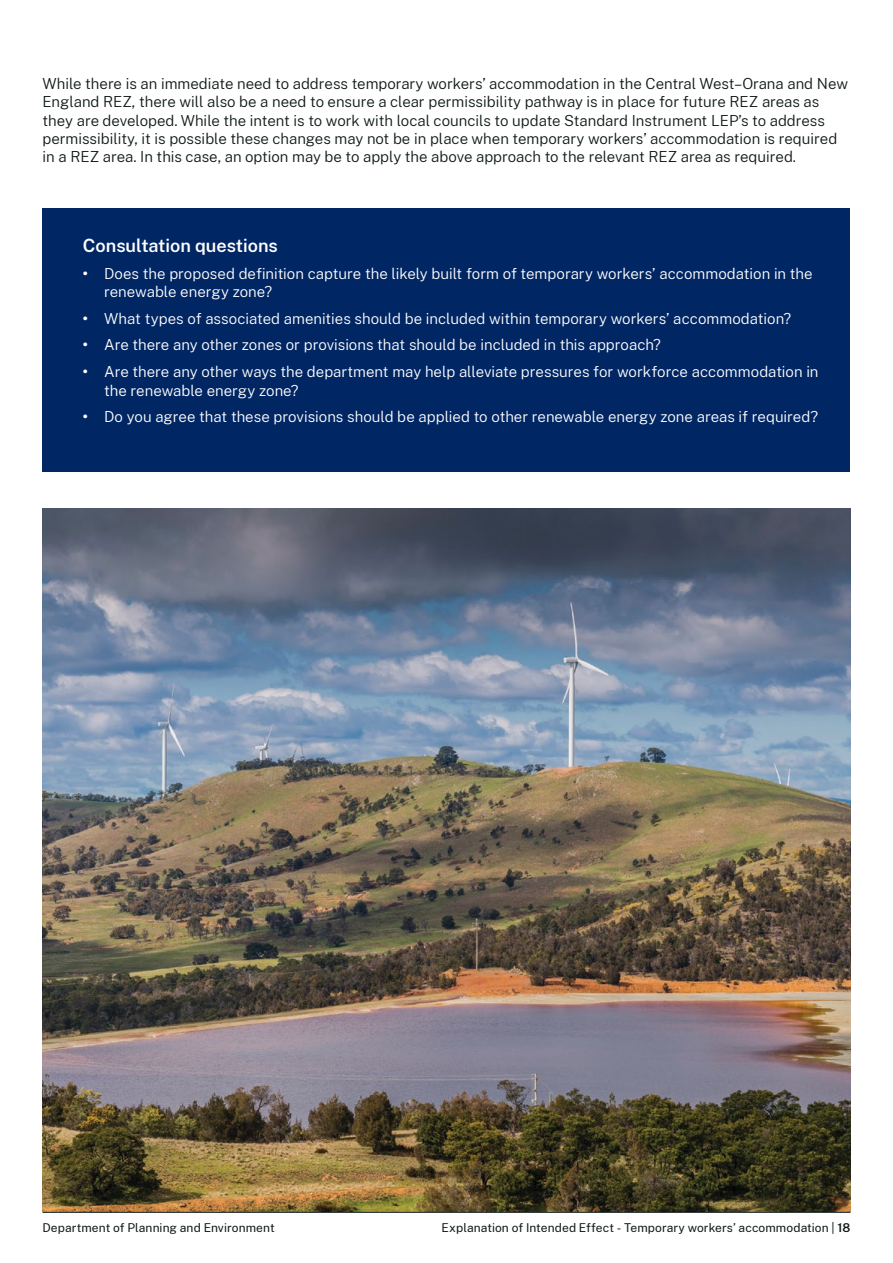
<style>
.page{position:relative;width:893px;height:1263px;background:#fff}
.page>*{position:absolute;margin:0;border:0;box-sizing:border-box;transform-origin:0 0}
.Body{font:600 18px "Public Sans";color:#fff}
.Body-2{font:300 15px/18.3px "Public Sans";color:#0f1a18}
.Level_1_bullet{font:300 15px/18.3px "Public Sans";color:#fff}
.t1{font:12px "Public Sans";letter-spacing:.01em;color:#0f1a18}
.s1{font-weight:700}
.s2{font-weight:600}
</style>
<div class="page">
<div style="left:43px;top:208px;width:807px;height:264px;background:#002664"></div>
<img style="left:43px;top:508px;width:807px;height:704px">
<hr style="left:43px;top:1212px;width:807px;height:1px;background:#0f1a18">
<p class="Body-2" style="left:43px;top:74px;width:807px">While there is an immediate need to address temporary workers’ accommodation in the Central West–Orana and New England REZ, there will also be a need to ensure a clear permissibility pathway is in place for future REZ areas as they are developed. While the intent is to work with local councils to update Standard Instrument LEP’s to address permissibility, it is possible these changes may not be in place when temporary workers’ accommodation is required in a REZ area. In this case, an option may be to apply the above approach to the relevant REZ area as required.</p>
<p class="Body" style="left:83px;top:232px;width:196px">Consultation questions</p>
<p class="Level_1_bullet" style="left:104px;top:263px;width:710px;text-indent:-21px"><span class="s1">•</span> Does the proposed definition capture the likely built form of temporary workers’ accommodation in the renewable energy zone?</p>
<p class="Level_1_bullet" style="left:83px;top:308px;width:710px"><span class="s1">•</span> What types of associated amenities should be included within temporary workers’ accommodation?</p>
<p class="Level_1_bullet" style="left:83px;top:335px;width:580px"><span class="s1">•</span> Are there any other zones or provisions that should be included in this approach?</p>
<p class="Level_1_bullet" style="left:104px;top:362px;width:716px;text-indent:-21px"><span class="s1">•</span> Are there any other ways the department may help alleviate pressures for workforce accommodation in the renewable energy zone?</p>
<p class="Level_1_bullet" style="left:83px;top:407px;width:737px"><span class="s1">•</span> Do you agree that these provisions should be applied to other renewable energy zone areas if required?</p>
<p class="t1" style="left:43px;top:1219px;width:234px">Department of Planning and Environment</p>
<p class="t1" style="left:442px;top:1219px;width:410px">Explanation of Intended Effect - Temporary workers’ accommodation | <span class="s2">18</span></p>
</div>
